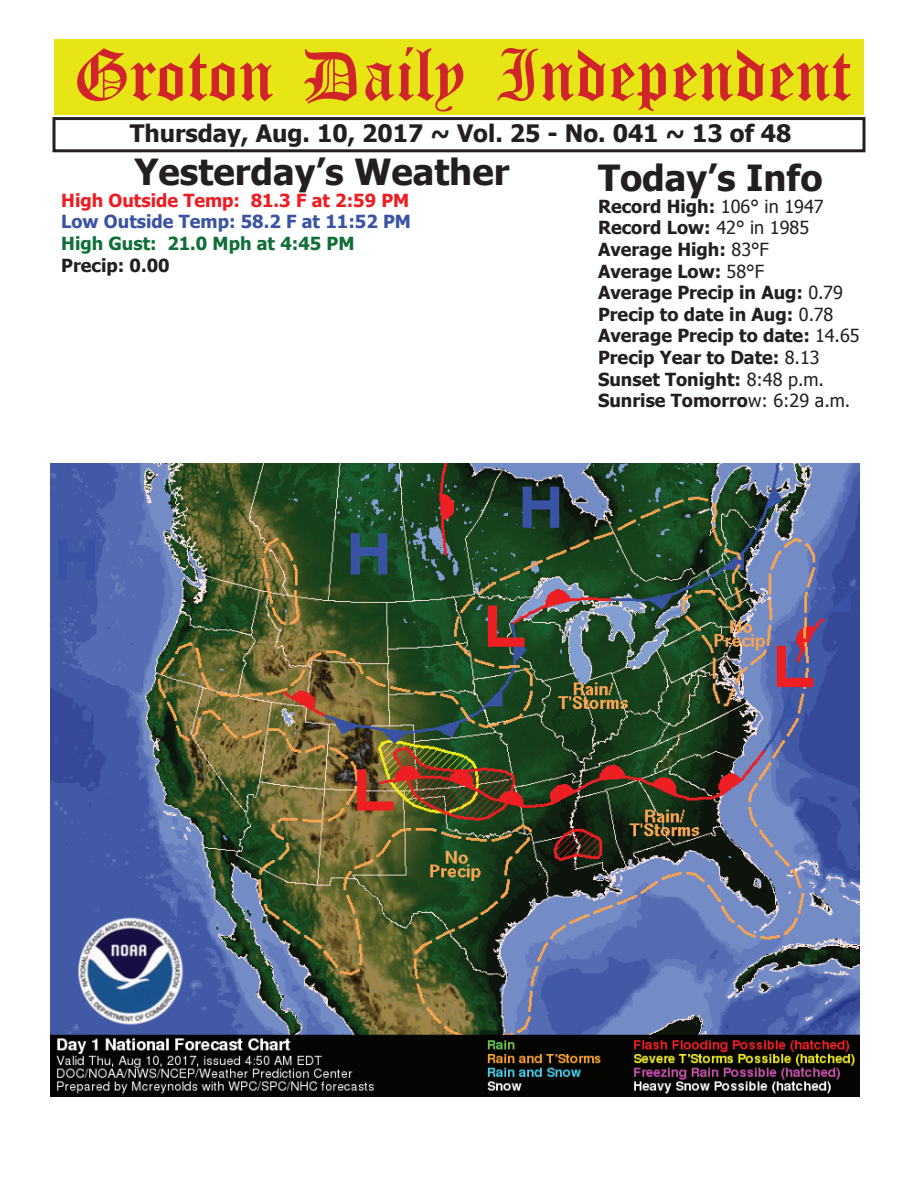
<style>
.page{position:relative;width:918px;height:1188px;background:#fff}
.page>*{position:absolute;margin:0;border:0;box-sizing:border-box;transform-origin:0 0}
.t1{font:54px "Old English Five";color:#d1232a}
.t2{font:700 36px "Tahoma";color:#231f20}
.t3{font:700 24px "Tahoma";color:#231f20}
.t4{font:700 18px/21.6px "Tahoma";color:#231f20}
.t5{font:700 18px "Tahoma";color:#ee1d23}
.t6{font:700 18px "Tahoma";color:#3a53a3}
.t7{font:700 18px "Tahoma";color:#106e38}
.s1{font-weight:400}
</style>
<div class="page">
<div style="left:52px;top:117px;width:814px;height:35px;border:3px solid #231f20"></div>
<div style="left:54px;top:40px;width:810px;height:75px;background:#e7e515"></div>
<img style="left:51px;top:464px;width:808px;height:632px">
<h1 class="t1" style="left:73px;top:50px;width:779px">Groton Daily Independent</h1>
<h3 class="t3" style="left:130px;top:116px;width:663px">Thursday, Aug. 10, 2017 ~ Vol. 25 - No. 041 ~ 13 of 48</h3>
<h2 class="t2" style="left:134px;top:147px;width:376px">Yesterday’s Weather</h2>
<p class="t5" style="left:61px;top:188px;width:350px">High Outside Temp: 81.3 F at 2:59 PM</p>
<p class="t6" style="left:61px;top:209px;width:351px">Low Outside Temp: 58.2 F at 11:52 PM</p>
<p class="t7" style="left:61px;top:231px;width:295px">High Gust: 21.0 Mph at 4:45 PM</p>
<p class="t4" style="left:61px;top:253px;width:110px">Precip: 0.00</p>
<h2 class="t2" style="left:598px;top:153px;width:226px">Today’s Info</h2>
<p class="t4" style="left:598px;top:194px;width:263px">Record High: <span class="s1">106° in 1947<br></span>Record Low: <span class="s1">42° in 1985<br></span>Average High: <span class="s1">83°F<br></span>Average Low: <span class="s1">58°F<br></span>Average Precip in Aug: <span class="s1">0.79<br></span>Precip to date in Aug: <span class="s1">0.78<br></span>Average Precip to date: <span class="s1">14.65<br></span>Precip Year to Date: <span class="s1">8.13<br></span>Sunset Tonight: <span class="s1">8:48 p.m.<br></span>Sunrise Tomorro<span class="s1">w: 6:29 a.m.</span></p>
</div>
